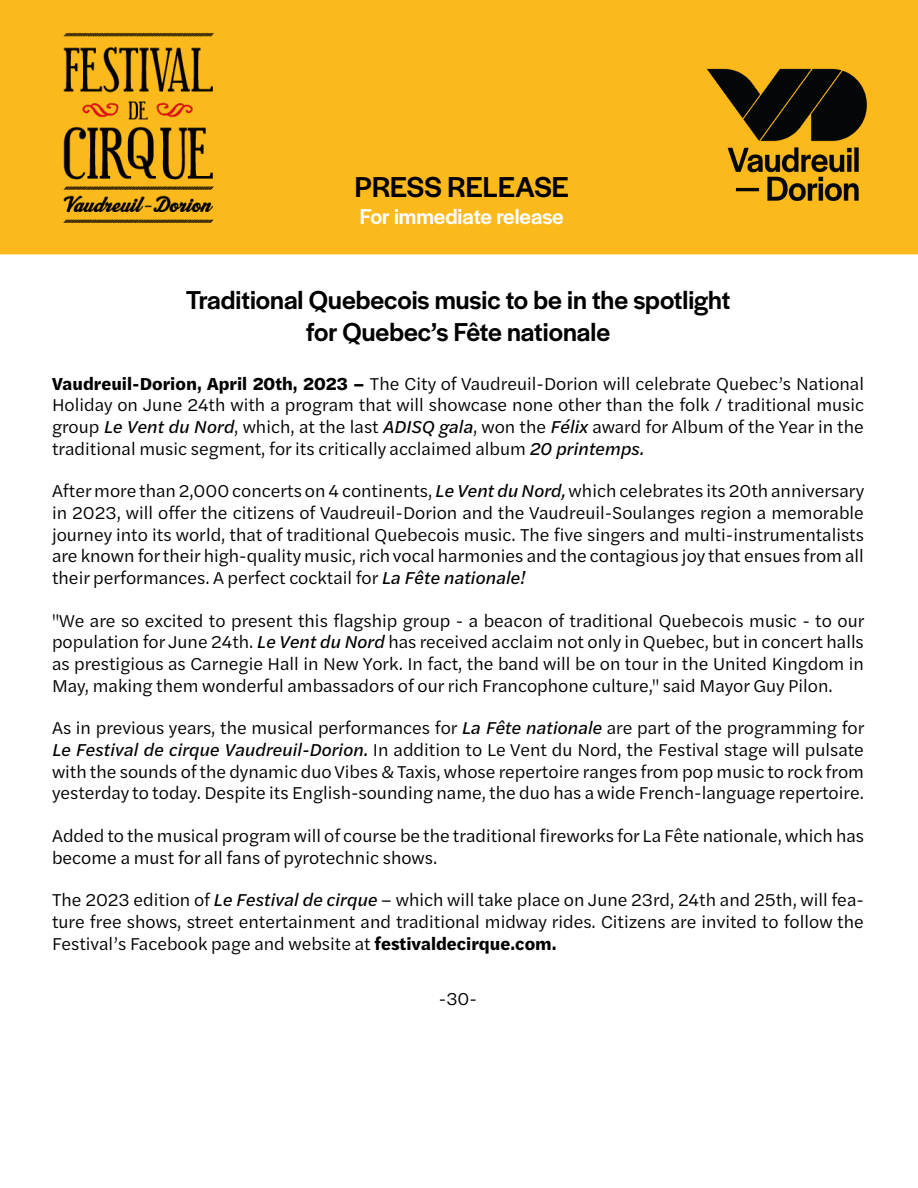
<style>
.page{position:relative;width:918px;height:1188px;background:#fff}
.page>*{position:absolute;margin:0;border:0;box-sizing:border-box;transform-origin:0 0}
.t1{font:500 30px "Halyard Display";color:#000}
.t2{font:500 27px/32.4px "Halyard Display";color:#000;text-align:center}
.t3{font:500 22.5px "Halyard Display";color:#fff}
.t4{font:18px/21.6px "Halyard Text";color:#000;text-align:justify}
.s1{font-weight:700}
.s2{font-style:italic}
</style>
<div class="page">
<div style="left:1px;top:1px;width:916px;height:253px;background:#fbb91c"></div>
<div style="left:0;top:0;width:918px;height:254px;border:2px solid #fbb91c"></div>
<img style="left:63px;top:32px;width:151px;height:191px">
<img style="left:707px;top:68px;width:160px;height:133px">
<h1 class="t1" style="left:355px;top:166px;width:216px">PRESS RELEASE</h1>
<p class="t3" style="left:360px;top:201px;width:205px">For immediate release</p>
<h2 class="t2" style="left:186px;top:282px;width:546px">Traditional Quebecois music to be in the spotlight for Quebec’s Fête nationale</h2>
<p class="t4" style="left:52px;top:372px;width:814px"><span class="s1">Vaudreuil-Dorion, April 20th, 2023 –</span> The City of Vaudreuil-Dorion will celebrate Quebec’s National Holiday on June 24th with a program that will showcase none other than the folk / traditional music group <span class="s2">Le Vent du Nord</span>, which, at the last <span class="s2">ADISQ gala</span>, won the <span class="s2">Félix</span> award for Album of the Year in the traditional music segment, for its critically acclaimed album <span class="s2">20 printemps.</span></p>
<p class="t4" style="left:52px;top:480px;width:814px">After more than 2,000 concerts on 4 continents, <span class="s2">Le Vent du Nord,</span> which celebrates its 20th anniversary in 2023, will offer the citizens of Vaudreuil-Dorion and the Vaudreuil-Soulanges region a memorable journey into its world, that of traditional Quebecois music. The five singers and multi-instrumentalists are known for their high-quality music, rich vocal harmonies and the contagious joy that ensues from all their performances. A perfect cocktail for <span class="s2">La Fête nationale!</span></p>
<p class="t4" style="left:52px;top:609px;width:814px">"We are so excited to present this flagship group - a beacon of traditional Quebecois music - to our population for June 24th. <span class="s2">Le Vent du Nord</span> has received acclaim not only in Quebec, but in concert halls as prestigious as Carnegie Hall in New York. In fact, the band will be on tour in the United Kingdom in May, making them wonderful ambassadors of our rich Francophone culture," said Mayor Guy Pilon.</p>
<p class="t4" style="left:52px;top:717px;width:814px">As in previous years, the musical performances for <span class="s2">La Fête nationale</span> are part of the programming for <span class="s2">Le Festival de cirque Vaudreuil-Dorion.</span> In addition to Le Vent du Nord, the Festival stage will pulsate with the sounds of the dynamic duo Vibes &amp; Taxis, whose repertoire ranges from pop music to rock from yesterday to today. Despite its English-sounding name, the duo has a wide French-language repertoire.</p>
<p class="t4" style="left:52px;top:824px;width:814px">Added to the musical program will of course be the traditional fireworks for La Fête nationale, which has become a must for all fans of pyrotechnic shows.</p>
<p class="t4" style="left:52px;top:889px;width:813px">The 2023 edition of <span class="s2">Le Festival de cirque</span> – which will take place on June 23rd, 24th and 25th, will fea&shy;ture free shows, street entertainment and traditional midway rides. Citizens are invited to follow the Festival’s Facebook page and website at <span class="s1">festivaldecirque.com.</span></p>
<p class="t4" style="left:439px;top:988px;width:40px">-30-</p>
</div>
